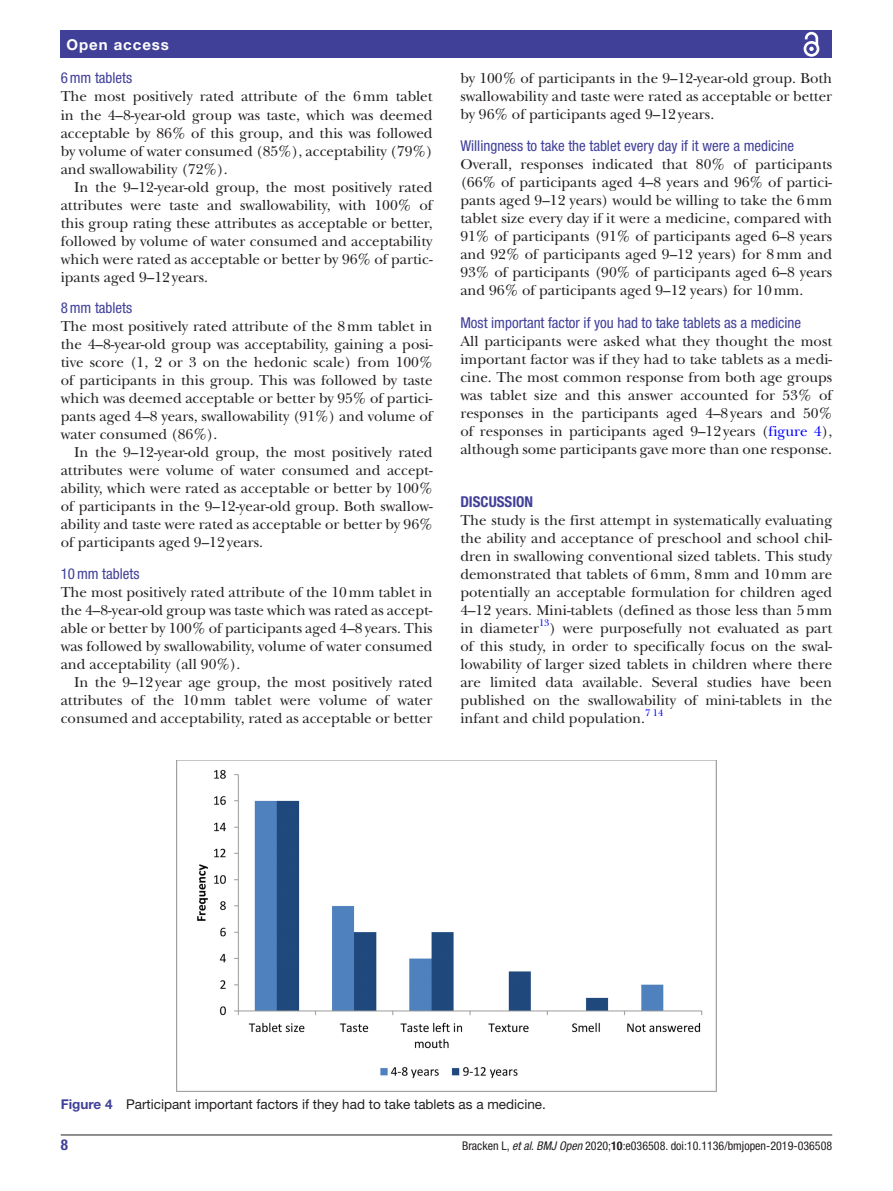
<style>
.page{position:relative;width:893px;height:1191px;background:#fff}
.page>*{position:absolute;margin:0;border:0;box-sizing:border-box;transform-origin:0 0}
.t1{font:15px/18px "New Baskerville";color:#231f20;text-align:justify}
.t2{font:condensed 15px "Helvetica Neue LT Std";color:#414099}
.t3{font:700 condensed 15px "Helvetica Neue LT Std";color:#414099}
.t4{font:700 15px "Helvetica Neue LT Std";letter-spacing:.065em;color:#fff}
.t5{font:13.5px "Helvetica Neue LT Std";color:#231f20}
.t6{font:condensed 12px "Helvetica Neue LT Std";color:#231f20}
.t7{font:9.9px "New Baskerville";color:#00f}
.s1{color:#00f}
.s2{font-weight:700;color:#414099}
.s3{font-style:italic}
.s4{font-weight:700}
</style>
<div class="page">
<hr style="left:61px;top:1134px;width:771px;height:1px;background:#231f20">
<div style="left:61px;top:31px;width:771px;height:27px;background:#414099"></div>
<svg style="left:803px;top:31px;width:17px;height:26px"></svg>
<img style="left:176px;top:761px;width:540px;height:330px">
<p class="t4" style="left:66px;top:35px;width:104px">Open access</p>
<p class="t2" style="left:61px;top:69px;width:73px">6mm tablets</p>
<p class="t1" style="left:61px;top:88px;width:373px">The most positively rated attribute of the 6mm tablet in the 4–8-year-old group was taste, which was deemed acceptable by 86% of this group, and this was followed by volume of water consumed (85%), acceptability (79%) and swallowability (72%).</p>
<p class="t1" style="left:61px;top:178px;width:373px;text-indent:14px">In the 9–12-year-old group, the most positively rated attributes were taste and swallowability, with 100% of this group rating these attributes as acceptable or better, followed by volume of water consumed and acceptability which were rated as acceptable or better by 96% of partic&shy;ipants aged 9–12years.</p>
<p class="t2" style="left:61px;top:299px;width:73px">8mm tablets</p>
<p class="t1" style="left:61px;top:317px;width:373px">The most positively rated attribute of the 8mm tablet in the 4–8-year-old group was acceptability, gaining a posi&shy;tive score (1, 2 or 3 on the hedonic scale) from 100% of participants in this group. This was followed by taste which was deemed acceptable or better by 95% of partici&shy;pants aged 4–8 years, swallowability (91%) and volume of water consumed (86%).</p>
<p class="t1" style="left:61px;top:443px;width:373px;text-indent:14px">In the 9–12-year-old group, the most positively rated attributes were volume of water consumed and accept&shy;ability, which were rated as acceptable or better by 100% of participants in the 9–12-year-old group. Both swallow&shy;ability and taste were rated as acceptable or better by 96% of participants aged 9–12years.</p>
<p class="t2" style="left:61px;top:564px;width:80px">10mm tablets</p>
<p class="t1" style="left:61px;top:583px;width:373px">The most positively rated attribute of the 10mm tablet in the 4–8-year-old group was taste which was rated as accept&shy;able or better by 100% of participants aged 4–8years. This was followed by swallowability, volume of water consumed and acceptability (all 90%).</p>
<p class="t1" style="left:61px;top:673px;width:373px;text-indent:14px">In the 9–12year age group, the most positively rated attributes of the 10mm tablet were volume of water consumed and acceptability, rated as acceptable or better</p>
<p class="t1" style="left:460px;top:69px;width:373px">by 100% of participants in the 9–12-year-old group. Both swallowability and taste were rated as acceptable or better by 96% of participants aged 9–12years.</p>
<p class="t2" style="left:460px;top:137px;width:335px">Willingness to take the tablet every day if it were a medicine</p>
<p class="t1" style="left:460px;top:156px;width:373px">Overall, responses indicated that 80% of participants (66% of participants aged 4–8 years and 96% of partici&shy;pants aged 9–12 years) would be willing to take the 6mm tablet size every day if it were a medicine, compared with 91% of participants (91% of participants aged 6–8 years and 92% of participants aged 9–12 years) for 8mm and 93% of participants (90% of participants aged 6–8 years and 96% of participants aged 9–12 years) for 10mm.</p>
<p class="t2" style="left:460px;top:314px;width:342px">Most important factor if you had to take tablets as a medicine</p>
<p class="t1" style="left:460px;top:332px;width:373px">All participants were asked what they thought the most important factor was if they had to take tablets as a medi&shy;cine. The most common response from both age groups was tablet size and this answer accounted for 53% of responses in the participants aged 4–8years and 50% of responses in participants aged 9–12years (<span class="s1">figure 4</span>), although some participants gave more than one response.</p>
<p class="t3" style="left:460px;top:492px;width:74px">DISCUSSION</p>
<p class="t1" style="left:460px;top:511px;width:373px">The study is the first attempt in systematically evaluating the ability and acceptance of preschool and school chil&shy;dren in swallowing conventional sized tablets. This study demonstrated that tablets of 6mm, 8mm and 10mm are potentially an acceptable formulation for children aged 4–12 years. Mini-tablets (defined as those less than 5mm in diameter</p>
<p class="t7" style="left:539px;top:617px;width:12px">13</p>
<p class="t1" style="left:460px;top:619px;width:373px;text-indent:89px">) were purposefully not evaluated as part of this study, in order to specifically focus on the swal&shy;lowability of larger sized tablets in children where there are limited data available. Several studies have been published on the swallowability of mini-tablets in the infant and child population.</p>
<p class="t7" style="left:645px;top:707px;width:20px">7 14</p>
<p class="t5" style="left:61px;top:1096px;width:487px"><span class="s2">Figure 4</span> Participant important factors if they had to take tablets as a medicine.</p>
<p class="t3" style="left:61px;top:1135px;width:9px">8</p>
<p class="t6" style="left:462px;top:1138px;width:372px">Bracken L, <span class="s3">et al</span>. <span class="s3">BMJ Open</span> 2020;<span class="s4">10</span>:e036508. doi:10.1136/bmjopen-2019-036508</p>
</div>
